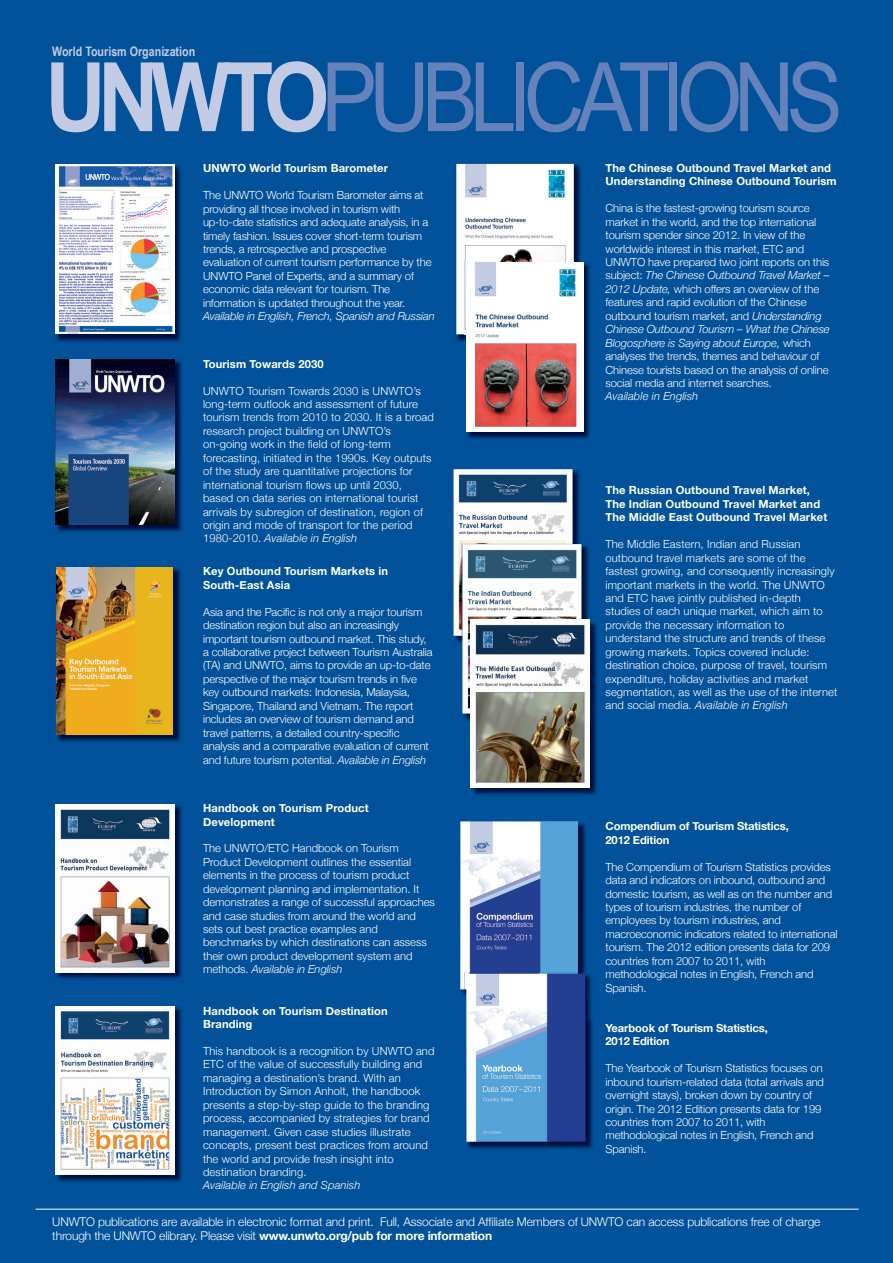
<style>
.page{position:relative;width:893px;height:1263px;background:#01529a}
.page>*{position:absolute;margin:0;border:0;box-sizing:border-box;transform-origin:0 0}
.t1{font:96px "Arial Narrow";letter-spacing:-.08em;color:#6582ba;scale:1.07 1}
.t2{font:700 13.05px "Arial Narrow";color:#c3cbe4}
.t3{font:300 12px/14.4px "Helvetica Neue";letter-spacing:-.01em;color:#fff}
.t4{font:300 11.25px/13.5px "Helvetica Neue";letter-spacing:-.01em;color:#fff}
.t5{font:300 11.25px/13.5px "Helvetica Neue";letter-spacing:.01em;color:#fff}
.t6{font:700 11.25px/13.5px "Helvetica Neue";letter-spacing:.01em;color:#fff}
.t7{font:italic 300 11.25px "Helvetica Neue";color:#fff}
.t8{font:700 11.25px/13.5px "Helvetica Neue";letter-spacing:-.01em;color:#fff}
.s1{font-weight:700;color:#c3cbe4}
.s2{font-style:italic}
.s3{font-weight:700}
</style>
<div class="page">
<img style="left:455px;top:469px;width:125px;height:174px">
<img style="left:453px;top:469px;width:119px;height:167px">
<img style="left:462px;top:545px;width:127px;height:176px">
<img style="left:462px;top:544px;width:119px;height:169px">
<img style="left:460px;top:823px;width:126px;height:173px">
<img style="left:460px;top:821px;width:118px;height:168px">
<img style="left:467px;top:974px;width:126px;height:175px">
<img style="left:465px;top:972px;width:123px;height:27px">
<img style="left:465px;top:972px;width:113px;height:17px">
<img style="left:466px;top:974px;width:119px;height:168px">
<hr style="left:36px;top:1209px;width:822px;height:1px;background:#fff">
<img style="left:56px;top:567px;width:125px;height:175px">
<img style="left:57px;top:567px;width:116px;height:167px">
<img style="left:55px;top:359px;width:127px;height:173px">
<img style="left:55px;top:360px;width:119px;height:165px">
<img style="left:56px;top:164px;width:125px;height:178px">
<img style="left:55px;top:164px;width:119px;height:170px">
<img style="left:55px;top:804px;width:127px;height:175px">
<img style="left:55px;top:804px;width:119px;height:168px">
<img style="left:55px;top:1006px;width:127px;height:176px">
<img style="left:55px;top:1007px;width:119px;height:167px">
<img style="left:456px;top:163px;width:125px;height:179px">
<img style="left:456px;top:164px;width:118px;height:170px">
<img style="left:466px;top:262px;width:124px;height:177px">
<img style="left:465px;top:261px;width:109px;height:73px">
<img style="left:466px;top:262px;width:117px;height:169px">
<img style="left:470px;top:622px;width:127px;height:173px">
<img style="left:471px;top:620px;width:118px;height:168px">
<p class="t2" style="left:52px;top:42px;width:145px">World Tourism Organization</p>
<h1 class="t1" style="left:45px;top:27px;width:747px"><span class="s1">UNWTO</span>PUBLICATIONS</h1>
<p class="t6" style="left:203px;top:162px;width:187px">UNWTO World Tourism Barometer</p>
<p class="t4" style="left:203px;top:188px;width:230px">The UNWTO World Tourism Barometer aims at providing all those involved in tourism with up-to-date statistics and adequate analysis, in a timely fashion. Issues cover short-term tourism trends, a retrospective and prospective evaluation of current tourism performance by the UNWTO Panel of Experts, and a summary of economic data relevant for tourism. The information is updated throughout the year.</p>
<p class="t7" style="left:203px;top:307px;width:233px">Available in English, French, Spanish and Russian</p>
<p class="t6" style="left:203px;top:357px;width:122px">Tourism Towards 2030</p>
<p class="t5" style="left:203px;top:383px;width:232px">UNWTO Tourism Towards 2030 is UNWTO’s long-term outlook and assessment of future tourism trends from 2010 to 2030. It is a broad research project building on UNWTO’s on-going work in the field of long-term forecasting, initiated in the 1990s. Key outputs of the study are quantitative projections for international tourism flows up until 2030, based on data series on international tourist arrivals by subregion of destination, region of origin and mode of transport for the period 1980-2010. <span class="s2">Available in English</span></p>
<p class="t6" style="left:203px;top:565px;width:186px">Key Outbound Tourism Markets in<br>South-East Asia</p>
<p class="t4" style="left:203px;top:604px;width:231px">Asia and the Pacific is not only a major tourism destination region but also an increasingly important tourism outbound market. This study, a collaborative project between Tourism Australia (TA) and UNWTO, aims to provide an up-to-date perspective of the major tourism trends in five key outbound markets: Indonesia, Malaysia, Singapore, Thailand and Vietnam. The report includes an overview of tourism demand and travel patterns, a detailed country-specific analysis and a comparative evaluation of current and future tourism potential. <span class="s2">Available in English</span></p>
<p class="t6" style="left:203px;top:802px;width:167px">Handbook on Tourism Product<br>Development</p>
<p class="t4" style="left:203px;top:841px;width:233px">The UNWTO/ETC Handbook on Tourism Product Development outlines the essential elements in the process of tourism product development planning and implementation. It demonstrates a range of successful approaches and case studies from around the world and sets out best practice examples and benchmarks by which destinations can assess their own product development system and methods. <span class="s2">Available in English</span></p>
<p class="t6" style="left:203px;top:1004px;width:186px">Handbook on Tourism Destination<br>Branding</p>
<p class="t5" style="left:203px;top:1043px;width:233px">This handbook is a recognition by UNWTO and ETC of the value of successfully building and managing a destination’s brand. With an Introduction by Simon Anholt, the handbook presents a step-by-step guide to the branding process, accompanied by strategies for brand management. Given case studies illustrate concepts, present best practices from around the world and provide fresh insight into destination branding.</p>
<p class="t7" style="left:203px;top:1176px;width:159px">Available in English and Spanish</p>
<p class="t6" style="left:605px;top:162px;width:233px">The Chinese Outbound Travel Market and<br>Understanding Chinese Outbound Tourism</p>
<p class="t4" style="left:605px;top:201px;width:226px">China is the fastest-growing tourism source market in the world, and the top international tourism spender since 2012. In view of the worldwide interest in this market, ETC and UNWTO have prepared two joint reports on this subject: <span class="s2">The Chinese Outbound Travel Market – 2012 Update,</span> which offers an overview of the features and rapid evolution of the Chinese outbound tourism market, and <span class="s2">Understanding Chinese Outbound Tourism – What the Chinese Blogosphere is Saying about Europe,</span> which analyses the trends, themes and behaviour of Chinese tourists based on the analysis of online social media and internet searches.</p>
<p class="t7" style="left:605px;top:388px;width:94px">Available in English</p>
<p class="t6" style="left:605px;top:484px;width:223px">The Russian Outbound Travel Market,<br>The Indian Outbound Travel Market and<br>The Middle East Outbound Travel Market</p>
<p class="t5" style="left:605px;top:537px;width:233px">The Middle Eastern, Indian and Russian outbound travel markets are some of the fastest growing, and consequently increasingly important markets in the world. The UNWTO and ETC have jointly published in-depth studies of each unique market, which aim to provide the necessary information to understand the structure and trends of these growing markets. Topics covered include: destination choice, purpose of travel, tourism expenditure, holiday activities and market segmentation, as well as the use of the internet and social media. <span class="s2">Available in English</span></p>
<p class="t8" style="left:605px;top:820px;width:185px">Compendium of Tourism Statistics,<br>2012 Edition</p>
<p class="t4" style="left:605px;top:859px;width:233px">The Compendium of Tourism Statistics provides data and indicators on inbound, outbound and domestic tourism, as well as on the number and types of tourism industries, the number of employees by tourism industries, and macroeconomic indicators related to international tourism. The 2012 edition presents data for 209 countries from 2007 to 2011, with methodological notes in English, French and Spanish.</p>
<p class="t8" style="left:605px;top:1021px;width:164px">Yearbook of Tourism Statistics,<br>2012 Edition</p>
<p class="t4" style="left:605px;top:1061px;width:220px">The Yearbook of Tourism Statistics focuses on inbound tourism-related data (total arrivals and overnight stays), broken down by country of origin. The 2012 Edition presents data for 199 countries from 2007 to 2011, with methodological notes in English, French and Spanish.</p>
<p class="t3" style="left:52px;top:1213px;width:770px">UNWTO publications are available in electronic format and print. Full, Associate and Affiliate Members of UNWTO can access publications free of charge through the UNWTO elibrary. Please visit <span class="s3">www.unwto.org/pub for more information</span></p>
</div>
